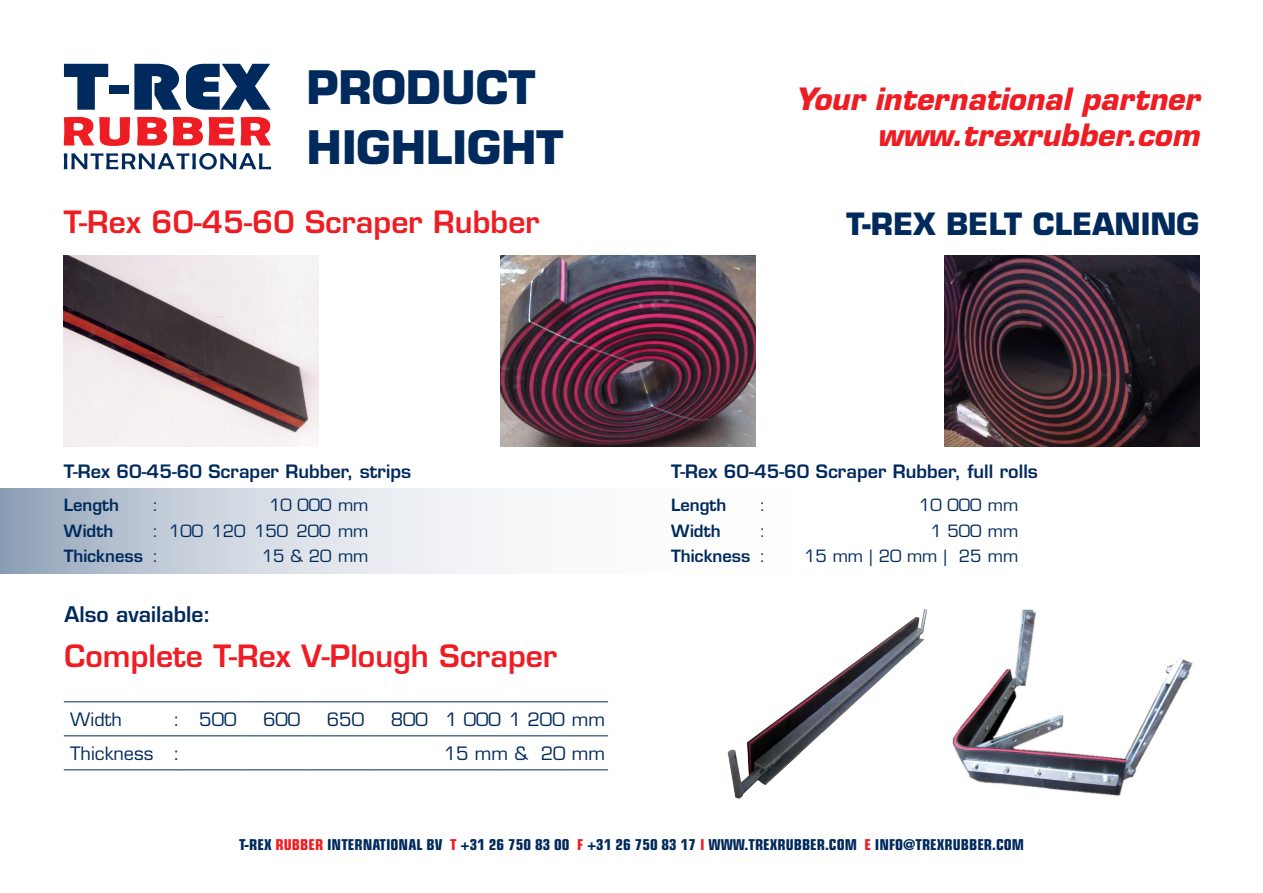
<style>
.page{position:relative;width:1263px;height:893px;background:#fff}
.page>*{position:absolute;margin:0;border:0;box-sizing:border-box;transform-origin:0 0}
.t1{font:700 45px "Eurostile LT Std";color:#00295c}
.t2{font:600 30px "Eurostile LT Std";color:#ee1d23}
.t3{font:italic 700 30px/36px "Eurostile LT Std";color:#ee1d23;text-align:right}
.t4{font:700 30px "Eurostile LT Std";color:#00295c}
.t5{font:600 21px "Eurostile LT Std";color:#00295c}
.t6{font:600 18px "Eurostile LT Std";color:#00295c}
.t7{font:18px "Eurostile LT Std";color:#00295c}
.t8{font:16.5px "Eurostile LT Std";color:#00295c}
.t9{font:600 16.5px "Eurostile LT Std";color:#00295c}
.t10{font:700 condensed 15px "Eurostile LT Std";color:#00295c}
.s1{color:#ee1d23}
</style>
<div class="page">
<svg style="left:64px;top:64px;width:44px;height:46px"></svg>
<div style="left:109px;top:85px;width:19px;height:9px;background:#00295d"></div>
<svg style="left:134px;top:64px;width:137px;height:46px"></svg>
<svg style="left:64px;top:117px;width:66px;height:29px"></svg>
<svg style="left:137px;top:117px;width:30px;height:29px"></svg>
<svg style="left:173px;top:117px;width:30px;height:29px"></svg>
<svg style="left:209px;top:117px;width:26px;height:29px"></svg>
<svg style="left:241px;top:117px;width:30px;height:29px"></svg>
<svg style="left:64px;top:153px;width:207px;height:17px"></svg>
<svg style="left:0;top:488px;width:501px;height:85px;background:#cdd5de"></svg>
<img style="left:501px;top:255px;width:255px;height:191px">
<img style="left:64px;top:255px;width:255px;height:191px">
<img style="left:944px;top:255px;width:255px;height:191px">
<img style="left:952px;top:609px;width:241px;height:187px">
<img style="left:727px;top:609px;width:200px;height:190px">
<hr style="left:64px;top:702px;width:106px;height:1px;background:#00295c">
<svg style="left:170px;top:702px;width:13px;height:1px"></svg>
<hr style="left:183px;top:702px;width:64px;height:1px;background:#00295c">
<hr style="left:247px;top:702px;width:63px;height:1px;background:#00295c">
<hr style="left:310px;top:702px;width:64px;height:1px;background:#00295c">
<hr style="left:374px;top:702px;width:64px;height:1px;background:#00295c">
<hr style="left:438px;top:702px;width:64px;height:1px;background:#00295c">
<hr style="left:502px;top:702px;width:64px;height:1px;background:#00295c">
<hr style="left:566px;top:702px;width:42px;height:1px;background:#00295c">
<hr style="left:64px;top:736px;width:106px;height:1px;background:#00295c">
<svg style="left:170px;top:736px;width:13px;height:1px"></svg>
<hr style="left:183px;top:736px;width:64px;height:1px;background:#00295c">
<hr style="left:247px;top:736px;width:63px;height:1px;background:#00295c">
<hr style="left:310px;top:736px;width:64px;height:1px;background:#00295c">
<hr style="left:374px;top:736px;width:64px;height:1px;background:#00295c">
<hr style="left:438px;top:736px;width:64px;height:1px;background:#00295c">
<hr style="left:502px;top:736px;width:64px;height:1px;background:#00295c">
<hr style="left:566px;top:736px;width:42px;height:1px;background:#00295c">
<hr style="left:64px;top:770px;width:106px;height:1px;background:#00295c">
<svg style="left:170px;top:770px;width:13px;height:1px"></svg>
<hr style="left:183px;top:770px;width:64px;height:1px;background:#00295c">
<hr style="left:247px;top:770px;width:63px;height:1px;background:#00295c">
<hr style="left:310px;top:770px;width:64px;height:1px;background:#00295c">
<hr style="left:374px;top:770px;width:64px;height:1px;background:#00295c">
<hr style="left:438px;top:770px;width:64px;height:1px;background:#00295c">
<hr style="left:502px;top:770px;width:64px;height:1px;background:#00295c">
<hr style="left:566px;top:770px;width:42px;height:1px;background:#00295c">
<p class="t1" style="left:306px;top:59px;width:230px">PRODUCT</p>
<p class="t1" style="left:306px;top:119px;width:258px">HIGHLIGHT</p>
<h2 class="t3" style="left:795px;top:81px;width:405px">Your international partner www.trexrubber.com</h2>
<p class="t2" style="left:64px;top:203px;width:477px">T-Rex 60-45-60 Scraper Rubber</p>
<p class="t4" style="left:846px;top:206px;width:354px">T-REX BELT CLEANING</p>
<p class="t6" style="left:64px;top:460px;width:349px">T-Rex 60-45-60 Scraper Rubber, strips</p>
<p class="t6" style="left:671px;top:460px;width:368px">T-Rex 60-45-60 Scraper Rubber, full rolls</p>
<p class="t9" style="left:64px;top:495px;width:57px">Length</p>
<p class="t8" style="left:152px;top:495px;width:7px">:</p>
<p class="t8" style="left:269px;top:495px;width:101px">10 000 mm</p>
<p class="t9" style="left:64px;top:520px;width:51px">Width</p>
<p class="t8" style="left:152px;top:521px;width:7px">:</p>
<p class="t8" style="left:169px;top:521px;width:36px">100</p>
<p class="t8" style="left:211px;top:521px;width:36px">120</p>
<p class="t8" style="left:254px;top:521px;width:36px">150</p>
<p class="t8" style="left:297px;top:521px;width:73px">200 mm</p>
<p class="t9" style="left:64px;top:546px;width:81px">Thickness</p>
<p class="t8" style="left:152px;top:546px;width:7px">:</p>
<p class="t8" style="left:262px;top:546px;width:108px">15 &amp; 20 mm</p>
<p class="t5" style="left:65px;top:601px;width:148px">Also available:</p>
<p class="t2" style="left:65px;top:637px;width:494px">Complete T-Rex V-Plough Scraper</p>
<p class="t7" style="left:70px;top:708px;width:53px">Width</p>
<p class="t7" style="left:173px;top:708px;width:8px">:</p>
<p class="t7" style="left:199px;top:708px;width:39px">500</p>
<p class="t7" style="left:263px;top:708px;width:39px">600</p>
<p class="t7" style="left:327px;top:708px;width:39px">650</p>
<p class="t7" style="left:391px;top:708px;width:39px">800</p>
<p class="t7" style="left:445px;top:708px;width:161px">1 000 1 200 mm</p>
<p class="t7" style="left:70px;top:742px;width:85px">Thickness</p>
<p class="t7" style="left:173px;top:742px;width:8px">:</p>
<p class="t7" style="left:444px;top:742px;width:163px">15 mm &amp; 20 mm</p>
<p class="t9" style="left:671px;top:495px;width:57px">Length</p>
<p class="t8" style="left:760px;top:495px;width:7px">:</p>
<p class="t8" style="left:919px;top:495px;width:101px">10 000 mm</p>
<p class="t9" style="left:671px;top:520px;width:51px">Width</p>
<p class="t8" style="left:760px;top:521px;width:7px">:</p>
<p class="t8" style="left:930px;top:521px;width:89px">1 500 mm</p>
<p class="t9" style="left:671px;top:546px;width:81px">Thickness</p>
<p class="t8" style="left:760px;top:546px;width:7px">:</p>
<p class="t8" style="left:804px;top:546px;width:216px">15 mm | 20 mm | 25 mm</p>
<p class="t10" style="left:239px;top:836px;width:786px">T-REX <span class="s1">RUBBER</span> INTERNATIONAL BV <span class="s1">T</span> +31 26 750 83 00 <span class="s1">F</span> +31 26 750 83 17 <span class="s1">I</span> WWW.TREXRUBBER.COM <span class="s1">E</span> INFO@TREXRUBBER.COM</p>
</div>
